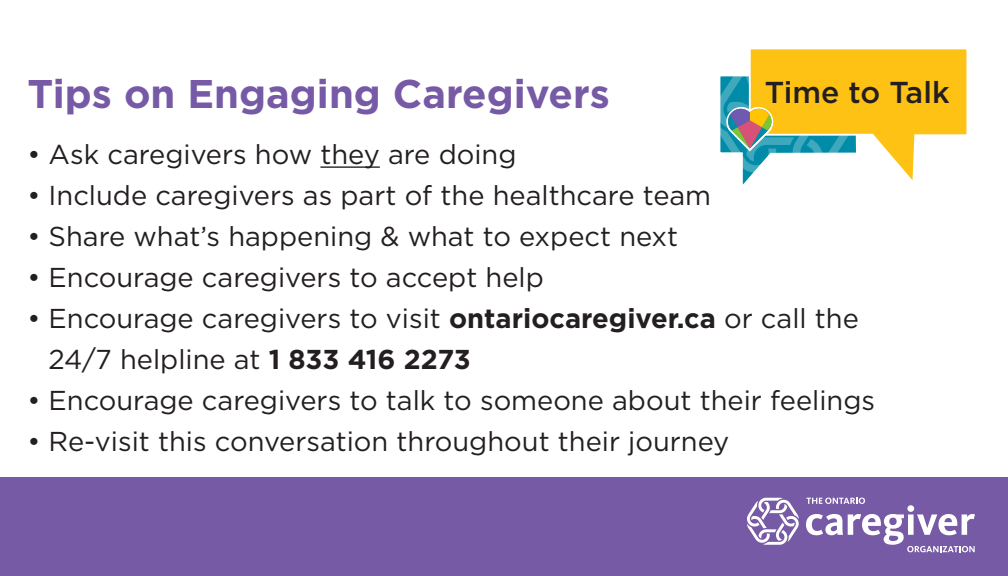
<style>
.page{position:relative;width:1008px;height:576px;background:#fff}
.page>*{position:absolute;margin:0;border:0;box-sizing:border-box;transform-origin:0 0}
.t1{font:700 40px "Gotham";color:#775aa6}
.t2{font:500 30.4px "Gotham";color:#231f20}
.t3{font:27.2px/40.8px "Gotham";color:#231f20}
.s1{font-weight:700}
</style>
<div class="page">
<div style="left:0;top:477px;width:1008px;height:99px;background:#775aa6"></div>
<svg style="left:806px;top:498px;width:59px;height:6px"></svg>
<div style="left:907px;top:505px;width:7px;height:7px;background:#fff;border-radius:50%"></div>
<svg style="left:806px;top:514px;width:169px;height:38px"></svg>
<svg style="left:747px;top:498px;width:52px;height:47px"></svg>
<hr style="left:320px;top:166px;width:60px;height:2px;background:#231f20">
<svg style="left:750px;top:49px;width:217px;height:131px"></svg>
<svg style="left:720px;top:74px;width:139px;height:111px"></svg>
<p class="t1" style="left:27px;top:68px;width:584px">Tips on Engaging Caregivers</p>
<p class="t2" style="left:765px;top:73px;width:186px">Time to Talk</p>
<p class="t3" style="left:27px;top:134px;width:491px">• Ask caregivers how they are doing</p>
<p class="t3" style="left:27px;top:175px;width:685px">• Include caregivers as part of the healthcare team</p>
<p class="t3" style="left:27px;top:216px;width:652px">• Share what’s happening &amp; what to expect next</p>
<p class="t3" style="left:27px;top:257px;width:518px">• Encourage caregivers to accept help</p>
<p class="t3" style="left:49px;top:298px;width:812px;text-indent:-21px">• Encourage caregivers to visit <span class="s1">ontariocaregiver.ca</span> or call the<br>24/7 helpline at <span class="s1">1 833 416 2273</span></p>
<p class="t3" style="left:27px;top:379px;width:849px">• Encourage caregivers to talk to someone about their feelings</p>
<p class="t3" style="left:27px;top:420px;width:704px">• Re-visit this conversation throughout their journey</p>
</div>
